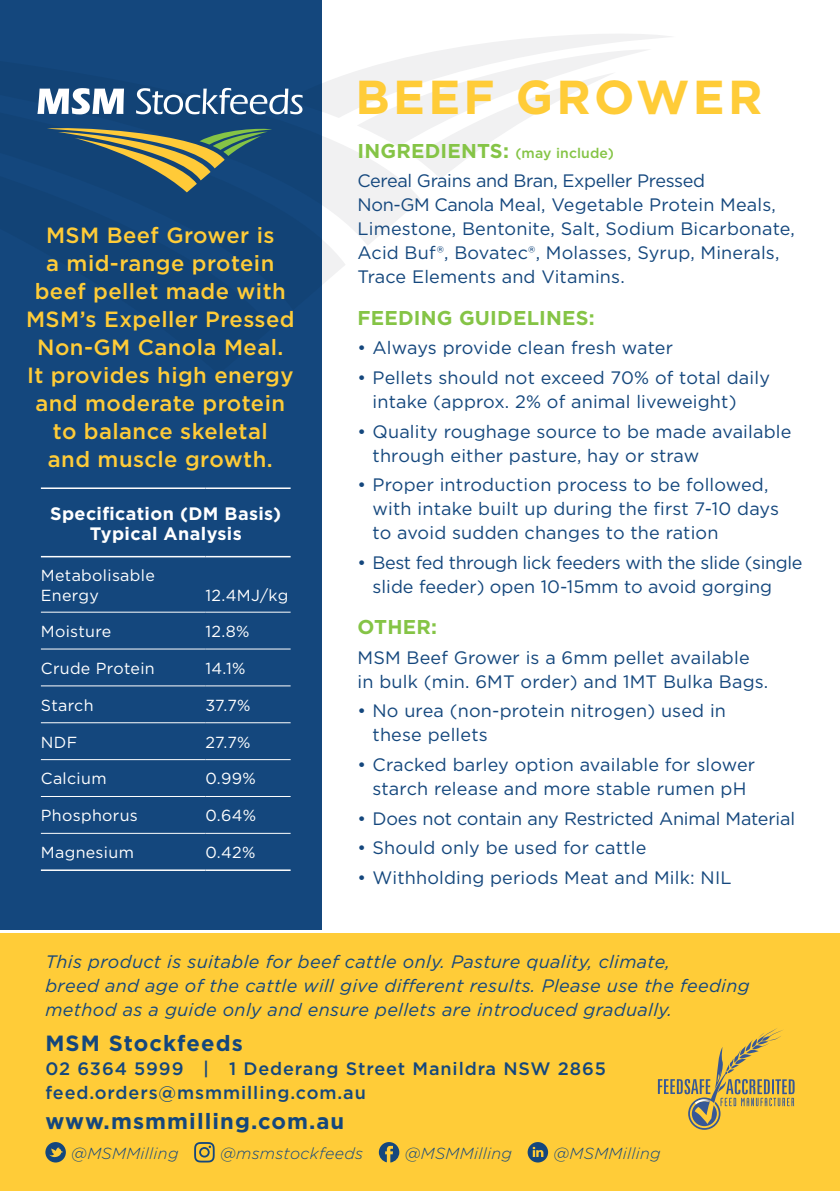
<style>
.page{position:relative;width:840px;height:1191px;background:#fff}
.page>*{position:absolute;margin:0;border:0;box-sizing:border-box;transform-origin:0 0}
.t1{font:700 47.6px "Gotham";letter-spacing:.07em;color:#ffcc38}
.t2{font:500 22px/28px "Gotham";letter-spacing:.02em;color:#ffcc38;text-align:center}
.t3{font:700 22px "Gotham";letter-spacing:.05em;color:#14477d}
.t4{font:700 20px "Gotham";letter-spacing:.01em;color:#85c446}
.t5{font:18px/24px "Gotham";letter-spacing:.01em;color:#14477d}
.t6{font:italic 18px/24px "Gotham";letter-spacing:.02em;color:#14477d}
.t7{font:18px/24px "Gotham";letter-spacing:-.02em;color:#14477d}
.t8{font:500 18px/24px "Gotham";letter-spacing:.05em;color:#14477d}
.t9{font:18px "Gotham";letter-spacing:-.01em;color:#14477d}
.t10{font:700 18px/20px "Gotham";letter-spacing:.02em;color:#fff;text-align:center}
.t11{font:16px/20px "Gotham";letter-spacing:.02em;color:#fff}
.t12{font:italic 300 16px "Gotham";letter-spacing:.02em;color:#14477d}
.s1{font-weight:500;font-size:14px}
</style>
<div class="page">
<div style="left:0;top:0;width:321px;height:929px;background:#14477d"></div>
<svg style="left:321px;top:246px;width:24px;height:64px"></svg>
<svg style="left:186px;top:192px;width:235px;height:54px"></svg>
<hr style="left:41px;top:556px;width:164px;height:1px;background:#fff">
<hr style="left:205px;top:556px;width:85px;height:1px;background:#fff">
<hr style="left:41px;top:612px;width:164px;height:1px;background:#fff">
<hr style="left:205px;top:612px;width:85px;height:1px;background:#fff">
<hr style="left:41px;top:648px;width:164px;height:1px;background:#fff">
<hr style="left:205px;top:648px;width:85px;height:1px;background:#fff">
<hr style="left:41px;top:685px;width:164px;height:1px;background:#fff">
<hr style="left:205px;top:685px;width:85px;height:1px;background:#fff">
<hr style="left:41px;top:722px;width:164px;height:1px;background:#fff">
<hr style="left:205px;top:722px;width:85px;height:1px;background:#fff">
<hr style="left:41px;top:759px;width:164px;height:1px;background:#fff">
<hr style="left:205px;top:759px;width:85px;height:1px;background:#fff">
<hr style="left:41px;top:796px;width:164px;height:1px;background:#fff">
<hr style="left:205px;top:796px;width:85px;height:1px;background:#fff">
<hr style="left:41px;top:833px;width:164px;height:1px;background:#fff">
<hr style="left:205px;top:833px;width:85px;height:1px;background:#fff">
<hr style="left:41px;top:487px;width:164px;height:2px;background:#fff">
<hr style="left:205px;top:487px;width:85px;height:2px;background:#fff">
<hr style="left:41px;top:869px;width:164px;height:2px;background:#fff">
<hr style="left:205px;top:869px;width:85px;height:2px;background:#fff">
<svg style="left:37px;top:28px;width:634px;height:164px"></svg>
<div style="left:0;top:933px;width:839px;height:258px;background:#ffcc38"></div>
<svg style="left:45px;top:1142px;width:21px;height:20px"></svg>
<svg style="left:194px;top:1142px;width:20px;height:20px"></svg>
<svg style="left:378px;top:1142px;width:21px;height:20px"></svg>
<svg style="left:527px;top:1142px;width:20px;height:20px"></svg>
<svg style="left:657px;top:1028px;width:137px;height:101px"></svg>
<img style="left:694px;top:1102px;width:16px;height:2px">
<img style="left:694px;top:1099px;width:16px;height:3px">
<p class="t2" style="left:26px;top:221px;width:270px">MSM Beef Grower is<br>a mid-range protein beef pellet made with<br>MSM’s Expeller Pressed<br>Non-GM Canola Meal.<br>It provides high energy and moderate protein to balance skeletal<br>and muscle growth.</p>
<p class="t10" style="left:50px;top:503px;width:232px">Specification (DM Basis)<br>Typical Analysis</p>
<p class="t11" style="left:41px;top:565px;width:115px">Metabolisable<br>Energy</p>
<p class="t11" style="left:205px;top:585px;width:84px">12.4MJ/kg</p>
<p class="t11" style="left:41px;top:621px;width:72px">Moisture</p>
<p class="t11" style="left:205px;top:621px;width:45px">12.8%</p>
<p class="t11" style="left:41px;top:658px;width:115px">Crude Protein</p>
<p class="t11" style="left:205px;top:658px;width:41px">14.1%</p>
<p class="t11" style="left:41px;top:694px;width:54px">Starch</p>
<p class="t11" style="left:205px;top:694px;width:47px">37.7%</p>
<p class="t11" style="left:41px;top:731px;width:38px">NDF</p>
<p class="t11" style="left:205px;top:731px;width:47px">27.7%</p>
<p class="t11" style="left:41px;top:768px;width:67px">Calcium</p>
<p class="t11" style="left:205px;top:768px;width:52px">0.99%</p>
<p class="t11" style="left:41px;top:805px;width:98px">Phosphorus</p>
<p class="t11" style="left:205px;top:805px;width:52px">0.64%</p>
<p class="t11" style="left:41px;top:842px;width:94px">Magnesium</p>
<p class="t11" style="left:205px;top:842px;width:51px">0.42%</p>
<h1 class="t1" style="left:355px;top:66px;width:408px">BEEF GROWER</h1>
<p class="t4" style="left:357px;top:137px;width:258px">INGREDIENTS: <span class="s1">(may include)</span></p>
<p class="t5" style="left:357px;top:169px;width:439px">Cereal Grains and Bran, Expeller Pressed<br>Non-GM Canola Meal, Vegetable Protein Meals, Limestone, Bentonite, Salt, Sodium Bicarbonate, Acid Buf®, Bovatec®, Molasses, Syrup, Minerals, Trace Elements and Vitamins.</p>
<p class="t4" style="left:357px;top:304px;width:238px">FEEDING GUIDELINES:</p>
<p class="t5" style="left:357px;top:335px;width:317px">• Always provide clean fresh water</p>
<p class="t5" style="left:372px;top:365px;width:399px;text-indent:-15px">• Pellets should not exceed 70% of total daily intake (approx. 2% of animal liveweight)</p>
<p class="t5" style="left:372px;top:419px;width:420px;text-indent:-15px">• Quality roughage source to be made available through either pasture, hay or straw</p>
<p class="t5" style="left:372px;top:472px;width:408px;text-indent:-15px">• Proper introduction process to be followed, with intake built up during the first 7-10 days to avoid sudden changes to the ration</p>
<p class="t7" style="left:372px;top:550px;width:431px;text-indent:-15px">• Best fed through lick feeders with the slide (single slide feeder) open 10-15mm to avoid gorging</p>
<p class="t4" style="left:357px;top:613px;width:81px">OTHER:</p>
<p class="t5" style="left:357px;top:645px;width:412px">MSM Beef Grower is a 6mm pellet available in bulk (min. 6MT order) and 1MT Bulka Bags.</p>
<p class="t5" style="left:372px;top:698px;width:355px;text-indent:-15px">• No urea (non-protein nitrogen) used in these pellets</p>
<p class="t5" style="left:357px;top:752px;width:399px;text-align:center">• Cracked barley option available for slower starch release and more stable rumen pH</p>
<p class="t9" style="left:357px;top:807px;width:439px">• Does not contain any Restricted Animal Material</p>
<p class="t5" style="left:357px;top:835px;width:290px">• Should only be used for cattle</p>
<p class="t5" style="left:357px;top:865px;width:375px">• Withholding periods Meat and Milk: NIL</p>
<p class="t6" style="left:45px;top:949px;width:705px">This product is suitable for beef cattle only. Pasture quality, climate,<br>breed and age of the cattle will give different results. Please use the feeding method as a guide only and ensure pellets are introduced gradually.</p>
<p class="t3" style="left:45px;top:1028px;width:199px">MSM Stockfeeds</p>
<p class="t8" style="left:45px;top:1056px;width:561px">02 6364 5999 | 1 Dederang Street Manildra NSW 2865 feed.orders@msmmilling.com.au</p>
<p class="t3" style="left:45px;top:1106px;width:300px">www.msmmilling.com.au</p>
<p class="t12" style="left:71px;top:1142px;width:109px">@MSMMilling</p>
<p class="t12" style="left:220px;top:1142px;width:144px">@msmstockfeeds</p>
<p class="t12" style="left:404px;top:1142px;width:109px">@MSMMilling</p>
<p class="t12" style="left:553px;top:1142px;width:109px">@MSMMilling</p>
</div>
